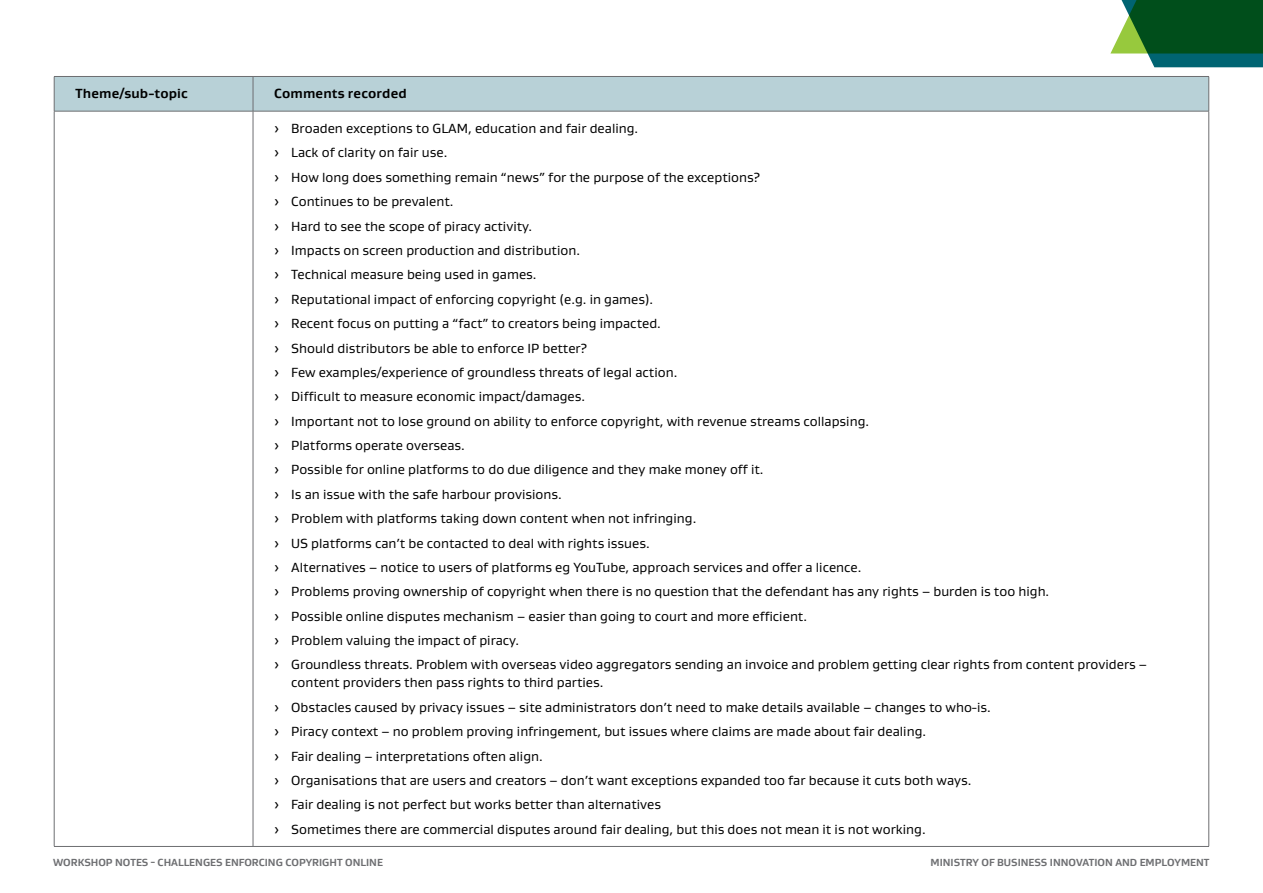
<style>
.page{position:relative;width:1263px;height:893px;background:#fff}
.page>*{position:absolute;margin:0;border:0;box-sizing:border-box;transform-origin:0 0}
.t1{font:13.5px/24.5px "Gustan";color:#000}
.t2{font:700 13.5px "Gustan";letter-spacing:.01em;color:#000}
.t3{font:700 10.5px "Gustan";color:#6d6e71}
</style>
<div class="page">
<svg style="left:1110px;top:0;width:153px;height:67px;background:#276e44"></svg>
<div style="left:55px;top:77px;width:1153px;height:34px;background:#b8d1d7"></div>
<hr style="left:54px;top:76px;width:199px;height:1px;background:#6d6e71">
<hr style="left:54px;top:77px;width:1px;height:34px;background:#6d6e71">
<hr style="left:253px;top:76px;width:956px;height:1px;background:#6d6e71">
<hr style="left:253px;top:77px;width:1px;height:34px;background:#6d6e71">
<hr style="left:1208px;top:77px;width:1px;height:34px;background:#6d6e71">
<hr style="left:54px;top:111px;width:199px;height:1px;background:#6d6e71">
<hr style="left:253px;top:111px;width:956px;height:1px;background:#6d6e71">
<hr style="left:54px;top:846px;width:199px;height:1px;background:#6d6e71">
<hr style="left:253px;top:846px;width:956px;height:1px;background:#6d6e71">
<hr style="left:54px;top:111px;width:1px;height:735px;background:#6d6e71">
<hr style="left:253px;top:111px;width:1px;height:735px;background:#6d6e71">
<hr style="left:1208px;top:111px;width:1px;height:735px;background:#6d6e71">
<p class="t2" style="left:75px;top:85px;width:114px">Theme/sub-topic</p>
<p class="t2" style="left:274px;top:85px;width:134px">Comments recorded</p>
<p class="t1" style="left:274px;top:116px;width:874px">› Broaden exceptions to GLAM, education and fair dealing.<br>› Lack of clarity on fair use.<br>› How long does something remain “news” for the purpose of the exceptions?<br>› Continues to be prevalent.<br>› Hard to see the scope of piracy activity.<br>› Impacts on screen production and distribution.<br>› Technical measure being used in games.<br>› Reputational impact of enforcing copyright (e.g. in games).<br>› Recent focus on putting a “fact” to creators being impacted.<br>› Should distributors be able to enforce IP better?<br>› Few examples/experience of groundless threats of legal action.<br>› Difficult to measure economic impact/damages.<br>› Important not to lose ground on ability to enforce copyright, with revenue streams collapsing.<br>› Platforms operate overseas.<br>› Possible for online platforms to do due diligence and they make money off it.<br>› Is an issue with the safe harbour provisions.<br>› Problem with platforms taking down content when not infringing.<br>› US platforms can’t be contacted to deal with rights issues.<br>› Alternatives – notice to users of platforms eg YouTube, approach services and offer a licence.<br>› Problems proving ownership of copyright when there is no question that the defendant has any rights – burden is too high.<br>› Possible online disputes mechanism – easier than going to court and more efficient.<br>› Problem valuing the impact of piracy.<br>› Groundless threats. Problem with overseas video aggregators sending an invoice and problem getting clear rights from content providers –</p>
<p class="t1" style="left:274px;top:670px;width:718px;text-indent:17px">content providers then pass rights to third parties.<br>› Obstacles caused by privacy issues – site administrators don’t need to make details available – changes to who-is. › Piracy context – no problem proving infringement, but issues where claims are made about fair dealing.<br>› Fair dealing – interpretations often align.<br>› Organisations that are users and creators – don’t want exceptions expanded too far because it cuts both ways.<br>› Fair dealing is not perfect but works better than alternatives<br>› Sometimes there are commercial disputes around fair dealing, but this does not mean it is not working.</p>
<p class="t3" style="left:53px;top:855px;width:331px">WORKSHOP NOTES - CHALLENGES ENFORCING COPYRIGHT ONLINE</p>
<p class="t3" style="left:930px;top:855px;width:280px">MINISTRY OF BUSINESS INNOVATION AND EMPLOYMENT</p>
</div>
